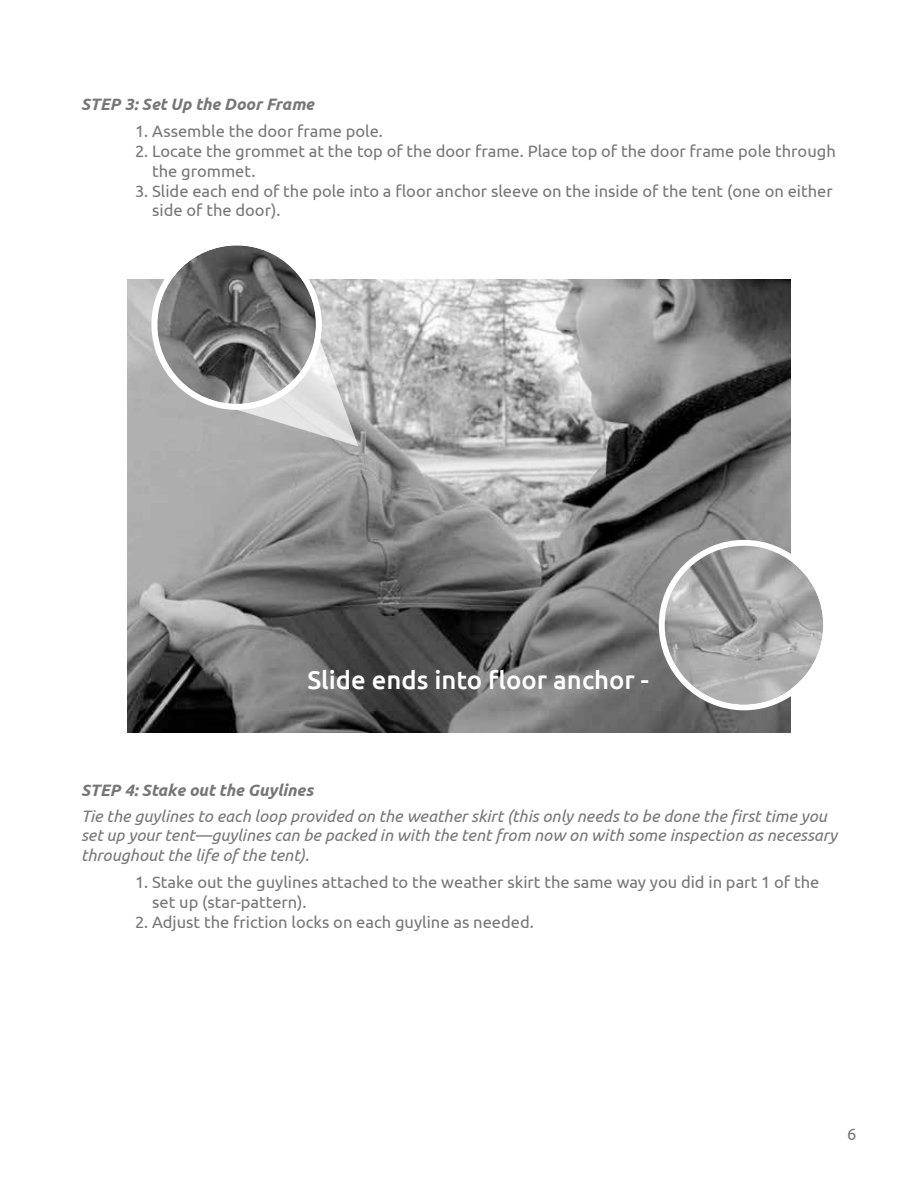
<style>
.page{position:relative;width:918px;height:1188px;background:#fff}
.page>*{position:absolute;margin:0;border:0;box-sizing:border-box;transform-origin:0 0}
.t1{font:500 25.65px "Ubuntu";color:#fff}
.t2{font:16.5px/19.8px "Ubuntu";color:#767676}
.t3{font:italic 16.5px/19.8px "Ubuntu";color:#767676}
.t4{font:italic 700 16.5px "Ubuntu";color:#767676}
</style>
<div class="page">
<img style="left:127px;top:280px;width:664px;height:453px">
<svg style="left:203px;top:279px;width:155px;height:167px;background:#cacaca"></svg>
<img style="left:665px;top:546px;width:158px;height:158px;border-radius:79px">
<div style="left:659px;top:540px;width:170px;height:170px;border:6px solid #fff;border-radius:50%"></div>
<img style="left:157px;top:245px;width:159px;height:159px;border-radius:79px">
<div style="left:151px;top:239px;width:171px;height:171px;border:6px solid #fff;border-radius:50%"></div>
<p class="t4" style="left:81px;top:94px;width:235px">STEP 3: Set Up the Door Frame</p>
<p class="t2" style="left:135px;top:121px;width:250px">1. Assemble the door frame pole.</p>
<p class="t2" style="left:152px;top:141px;width:685px;text-indent:-17px">2. Locate the grommet at the top of the door frame. Place top of the door frame pole through the grommet.</p>
<p class="t2" style="left:152px;top:180px;width:682px;text-indent:-17px">3. Slide each end of the pole into a floor anchor sleeve on the inside of the tent (one on either side of the door).</p>
<h1 class="t1" style="left:307px;top:664px;width:343px">Slide ends into floor anchor -</h1>
<p class="t4" style="left:81px;top:780px;width:234px">STEP 4: Stake out the Guylines</p>
<p class="t3" style="left:81px;top:805px;width:757px">Tie the guylines to each loop provided on the weather skirt (this only needs to be done the first time you set up your tent—guylines can be packed in with the tent from now on with some inspection as necessary throughout the life of the tent).</p>
<p class="t2" style="left:152px;top:872px;width:669px;text-indent:-17px">1. Stake out the guylines attached to the weather skirt the same way you did in part 1 of the set up (star-pattern).</p>
<p class="t2" style="left:135px;top:912px;width:400px">2. Adjust the friction locks on each guyline as needed.</p>
<p class="t2" style="left:847px;top:1124px;width:11px">6</p>
</div>
